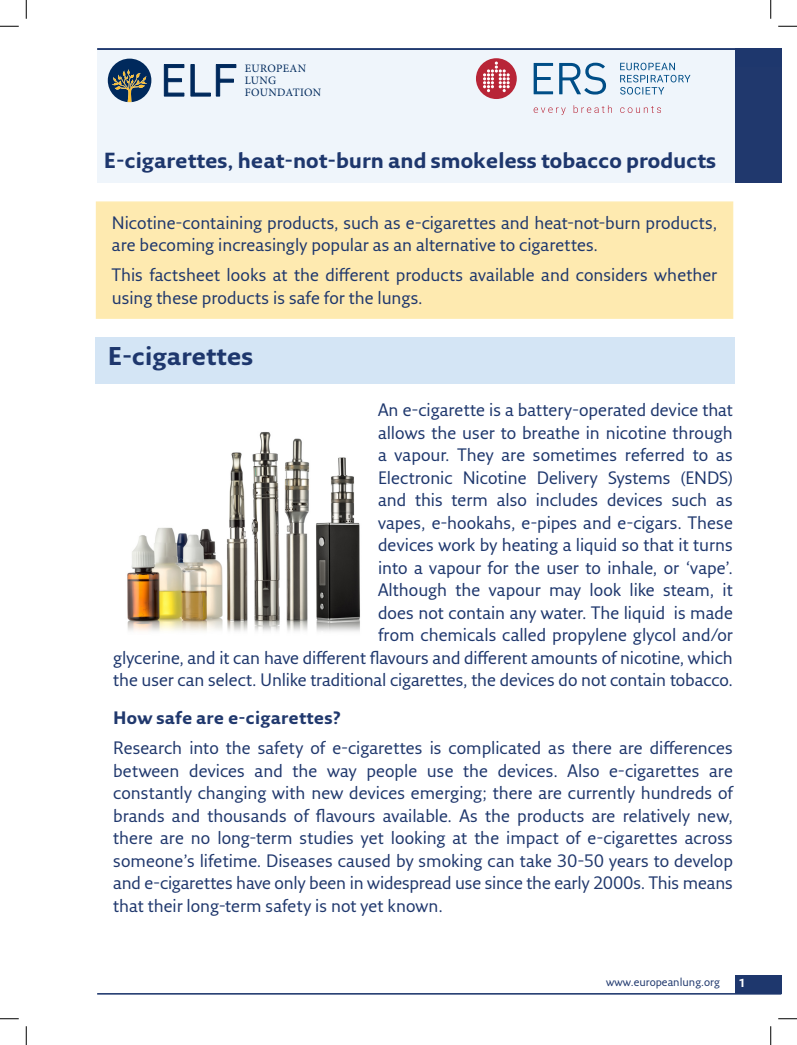
<style>
.page{position:relative;width:797px;height:1045px;background:#fff}
.page>*{position:absolute;margin:0;border:0;box-sizing:border-box;transform-origin:0 0}
.t1{font:700 25px "Fresco Sans Pro";color:#1e376d}
.H___Article_title{font:700 21.25px "Fresco Sans Pro";color:#1e376d}
.H___B-head{font:17.5px/22.5px "Fresco Sans Pro";color:#1e376d}
.H___B-head-2{font:17.5px/22.5px "Fresco Sans Pro";letter-spacing:-.005em;color:#20386d;text-align:justify}
.H___B-head-3{font:700 17.5px "Fresco Sans Pro";letter-spacing:.015em;color:#20386d}
.t2{font:11.25px/12.2px "Minion Pro";letter-spacing:.025em;color:#00295c}
.Running_foot_left{font:11.25px "Fresco Sans Pro";color:#1e376d}
.t3{font:700 11.25px "Fresco Sans Pro";color:#fff}
</style>
<div class="page">
<div style="left:97px;top:48px;width:684px;height:135px;background:#eff5fb"></div>
<hr style="left:97px;top:48px;width:684px;height:2px;background:#1e376d">
<div style="left:735px;top:48px;width:46px;height:135px;background:#20386d"></div>
<div style="left:476px;top:58px;width:41px;height:41px;background:#b82537;border-radius:20px"></div>
<svg style="left:483px;top:62px;width:26px;height:30px"></svg>
<svg style="left:533px;top:63px;width:20px;height:31px"></svg>
<svg style="left:559px;top:63px;width:47px;height:32px"></svg>
<svg style="left:533px;top:107px;width:32px;height:8px"></svg>
<svg style="left:573px;top:105px;width:39px;height:8px"></svg>
<svg style="left:620px;top:106px;width:41px;height:7px"></svg>
<svg style="left:620px;top:63px;width:70px;height:32px"></svg>
<div style="left:735px;top:975px;width:46px;height:19px;background:#1e376d"></div>
<hr style="left:97px;top:993px;width:684px;height:1px;background:#1e376d">
<svg style="left:164px;top:64px;width:20px;height:33px"></svg>
<svg style="left:190px;top:64px;width:46px;height:33px"></svg>
<svg style="left:108px;top:59px;width:43px;height:43px"></svg>
<div style="left:96px;top:337px;width:639px;height:47px;background:#d4e5f5"></div>
<div style="left:96px;top:201px;width:637px;height:118px;background:#feeab0"></div>
<img style="left:127px;top:432px;width:233px;height:200px">
<svg style="left:0;top:25px;width:19px;height:2px"></svg>
<svg style="left:778px;top:25px;width:19px;height:2px"></svg>
<svg style="left:0;top:1018px;width:19px;height:1px"></svg>
<svg style="left:778px;top:1018px;width:19px;height:1px"></svg>
<svg style="left:25px;top:0;width:2px;height:19px"></svg>
<svg style="left:25px;top:1026px;width:2px;height:19px"></svg>
<svg style="left:770px;top:0;width:1px;height:19px"></svg>
<svg style="left:770px;top:1026px;width:1px;height:19px"></svg>
<p class="t2" style="left:245px;top:62px;width:78px">EUROPEAN<br>LUNG<br>FOUNDATION</p>
<p class="H___Article_title" style="left:104px;top:147px;width:613px">E-cigarettes, heat-not-burn and smokeless tobacco products</p>
<p class="H___B-head" style="left:112px;top:211px;width:606px">Nicotine-containing products, such as e-cigarettes and heat-not-burn products, are becoming increasingly popular as an alternative to cigarettes.</p>
<p class="H___B-head" style="left:112px;top:263px;width:606px">This factsheet looks at the different products available and considers whether using these products is safe for the lungs.</p>
<p class="t1" style="left:108px;top:341px;width:147px">E-cigarettes</p>
<p class="H___B-head" style="left:113px;top:398px;width:621px;text-align:right">An e-cigarette is a battery-operated device that<br>allows the user to breathe in nicotine through<br>a vapour. They are sometimes referred to as<br>Electronic Nicotine Delivery Systems (ENDS)<br>and this term also includes devices such as<br>vapes, e-hookahs, e-pipes and e-cigars. These<br>devices work by heating a liquid so that it turns<br>into a vapour for the user to inhale, or ‘vape’.<br>Although the vapour may look like steam, it<br>does not contain any water. The liquid is made<br>from chemicals called propylene glycol and/or<br>glycerine, and it can have different flavours and different amounts of nicotine, which the user can select. Unlike traditional cigarettes, the devices do not contain tobacco.</p>
<p class="H___B-head-3" style="left:113px;top:707px;width:229px">How safe are e-cigarettes?</p>
<p class="H___B-head-2" style="left:113px;top:736px;width:621px">Research into the safety of e-cigarettes is complicated as there are differences between devices and the way people use the devices. Also e-cigarettes are constantly changing with new devices emerging; there are currently hundreds of brands and thousands of flavours available. As the products are relatively new, there are no long-term studies yet looking at the impact of e-cigarettes across someone’s lifetime. Diseases caused by smoking can take 30-50 years to develop and e-cigarettes have only been in widespread use since the early 2000s. This means that their long-term safety is not yet known.</p>
<p class="Running_foot_left" style="left:606px;top:975px;width:115px">www.europeanlung.org</p>
<p class="t3" style="left:738px;top:975px;width:8px">1</p>
</div>
